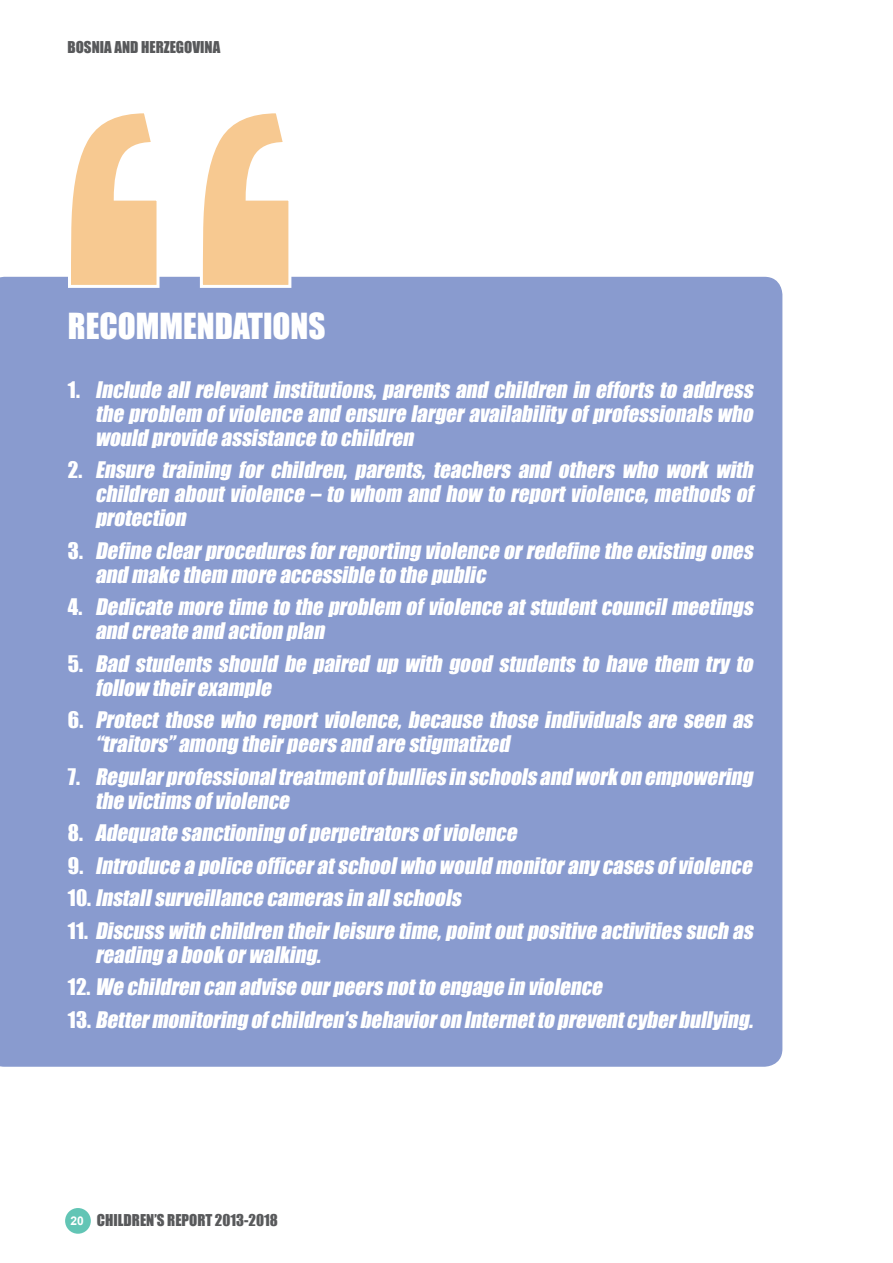
<style>
.page{position:relative;width:893px;height:1263px;background:#fff}
.page>*{position:absolute;margin:0;border:0;box-sizing:border-box;transform-origin:0 0}
.t1{font:33px "Impact";color:#fff}
.t2{font:italic 21px/24px "Impact";color:#fff}
.t3{font:15px "Impact";color:#58595b}
.s1{font-style:normal}
.s2{font-family:"Arial";font-weight:700;font-size:12px;color:#fff}
</style>
<div class="page">
<div style="left:65px;top:1208px;width:26px;height:26px;background:#62c5b5;border-radius:50%"></div>
<div style="left:0;top:277px;width:782px;height:790px;background:#899bcf"></div>
<svg style="left:66px;top:113px;width:227px;height:176px"></svg>
<p class="t3" style="left:67px;top:36px;width:154px">BOSNIA AND HERZEGOVINA</p>
<h1 class="t1" style="left:68px;top:301px;width:259px">RECOMMENDATIONS</h1>
<p class="t2" style="left:95px;top:377px;width:665px;text-align:justify;text-indent:-27px"><span class="s1">1 .</span> Include allrelevantinstitutions,parentsand children in effortsto address the problem ofviolence and ensure largeravailabilityofprofessionalswho would provide assistance to children</p>
<p class="t2" style="left:95px;top:457px;width:665px;text-align:justify;text-indent:-27px"><span class="s1">2 .</span> Ensure training for children, parents, teachers and others who work with children aboutviolence – to whom and how to reportviolence,methodsof protection</p>
<p class="t2" style="left:95px;top:538px;width:665px;text-indent:-27px"><span class="s1">3 .</span> Define clearproceduresforreporting violence orredefine the existing ones and make them more accessible to the public</p>
<p class="t2" style="left:95px;top:594px;width:665px;text-indent:-27px"><span class="s1">4 .</span> Dedicate more time to the problem ofviolence atstudentcouncilmeetings and create and action plan</p>
<p class="t2" style="left:95px;top:651px;width:665px;text-indent:-27px"><span class="s1">5 .</span> Bad students should be paired up with good students to have them try to follow theirexample</p>
<p class="t2" style="left:95px;top:707px;width:665px;text-indent:-27px"><span class="s1">6 .</span> Protectthose who reportviolence,because those individualsare seen as “traitors”among theirpeersand are stigmatized</p>
<p class="t2" style="left:95px;top:764px;width:665px;text-indent:-27px"><span class="s1">7 .</span> Regularprofessionaltreatmentofbulliesin schoolsand workon empowering the victimsofviolence</p>
<p class="t2" style="left:68px;top:816px;width:692px;line-height:32.5px"><span class="s1">8 .</span> Adequate sanctioning ofperpetratorsofviolence<br><span class="s1">9 .</span> Introduce a police officeratschoolwho would monitoranycasesofviolence <span class="s1">1 0 .</span> Installsurveillance camerasin allschools<br><span class="s1">1 1 .</span> Discusswith children theirleisure time,pointoutpositive activitiessuch as</p>
<p class="t2" style="left:68px;top:937px;width:692px;line-height:32.5px;text-indent:27px">reading a bookorwalking.<br><span class="s1">1 2 .</span> We children can advise ourpeersnotto engage in violence<br><span class="s1">1 3 .</span> Bettermonitoring ofchildren’sbehavioron Internetto preventcyberbullying.</p>
<p class="t3" style="left:70px;top:1208px;width:209px"><span class="s2">20</span> CHILDREN’S REPORT 2013-2018</p>
</div>
